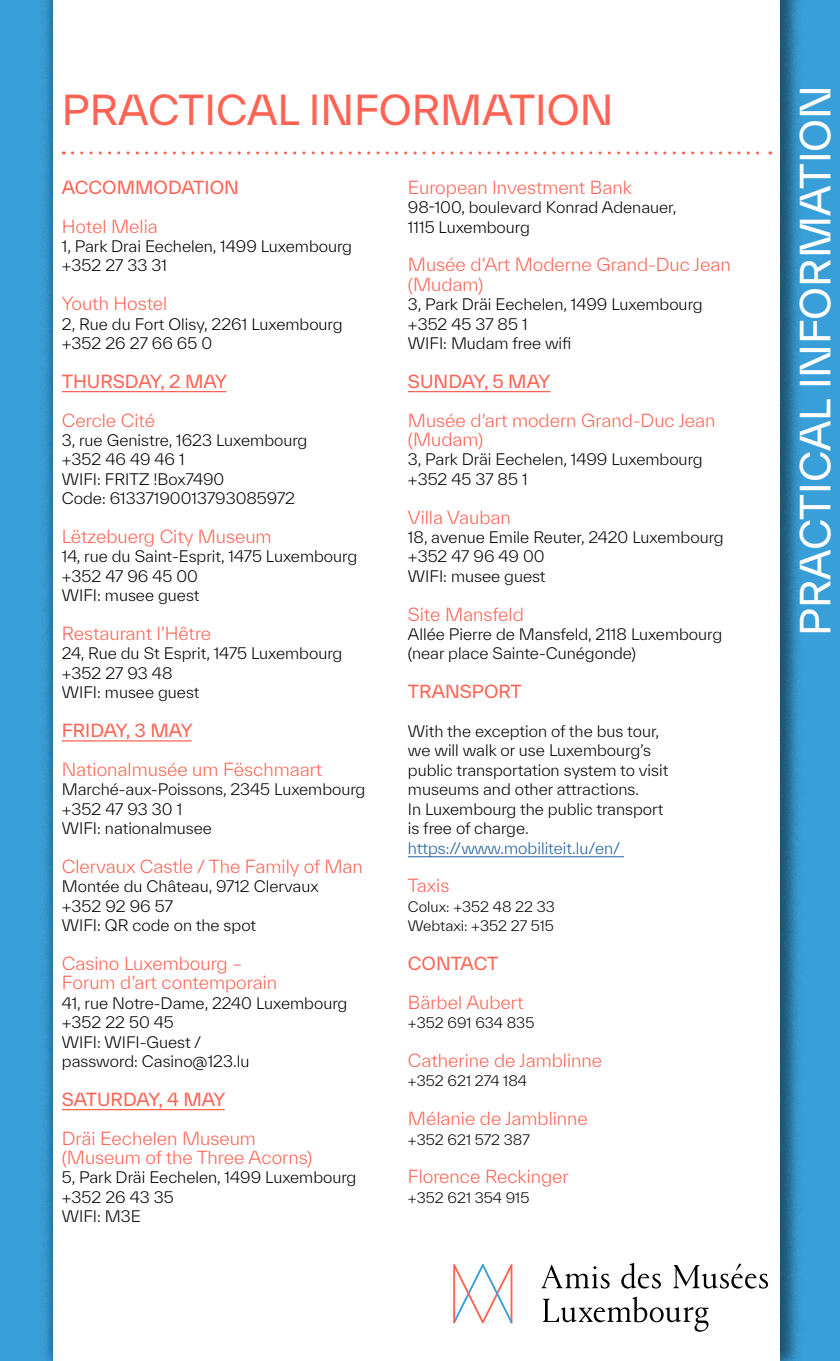
<style>
.page{position:relative;width:840px;height:1361px;background:#fff}
.page>*{position:absolute;margin:0;border:0;box-sizing:border-box;transform-origin:0 0}
.t1{font:40px "TWK Everett";color:#fff}
.t2{font:40px "TWK Everett";color:#ff6354}
.t3{font:300 17.6px/19.4px "TWK Everett";color:#ff6354}
.t4{font:17.6px "TWK Everett";color:#ff6354}
.t5{font:300 15.4px/19.4px "TWK Everett";color:#000}
.t6{font:300 15.4px "TWK Everett";color:#215e9e}
.t7{font:300 14px/19.4px "TWK Everett";color:#000}
</style>
<div class="page">
<div style="left:0;top:0;width:839px;height:1361px;background:#399fd9"></div>
<div style="left:40px;top:0;width:762px;height:1361px;background:#000;opacity:.49"></div>
<div style="left:53px;top:0;width:726px;height:1361px;background:#fff"></div>
<svg style="left:542px;top:1296px;width:166px;height:35px"></svg>
<svg style="left:541px;top:1263px;width:226px;height:25px"></svg>
<svg style="left:453px;top:1264px;width:59px;height:59px"></svg>
<hr style="left:62px;top:391px;width:164px;height:1px;background:#ff6354">
<hr style="left:62px;top:740px;width:130px;height:1px;background:#ff6354">
<hr style="left:62px;top:1109px;width:162px;height:1px;background:#ff6354">
<hr style="left:408px;top:391px;width:142px;height:1px;background:#ff6354">
<hr style="left:408px;top:856px;width:215px;height:1px;background:#215e9e">
<svg style="left:72px;top:151px;width:698px;height:3px"></svg>
<h1 class="t2" style="left:62px;top:83px;width:553px">PRACTICAL INFORMATION</h1>
<p class="t4" style="left:62px;top:175px;width:178px">ACCOMMODATION</p>
<p class="t3" style="left:62px;top:216px;width:97px">Hotel Melia</p>
<p class="t5" style="left:62px;top:236px;width:291px">1, Park Drai Eechelen, 1499 Luxembourg +352 27 33 31</p>
<p class="t3" style="left:62px;top:294px;width:107px">Youth Hostel</p>
<p class="t5" style="left:62px;top:314px;width:282px">2, Rue du Fort Olisy, 2261 Luxembourg +352 26 27 66 65 0</p>
<p class="t4" style="left:62px;top:369px;width:167px">THURSDAY, 2 MAY</p>
<p class="t3" style="left:62px;top:410px;width:95px">Cercle Cité</p>
<p class="t5" style="left:62px;top:430px;width:247px">3, rue Genistre, 1623 Luxembourg +352 46 49 46 1<br>WIFI: FRITZ !Box7490<br>Code: 61337190013793085972</p>
<p class="t3" style="left:62px;top:526px;width:211px">Lëtzebuerg City Museum</p>
<p class="t5" style="left:62px;top:547px;width:296px">14, rue du Saint-Esprit, 1475 Luxembourg +352 47 96 45 00<br>WIFI: musee guest</p>
<p class="t3" style="left:62px;top:623px;width:151px">Restaurant l’Hêtre</p>
<p class="t5" style="left:62px;top:644px;width:282px">24, Rue du St Esprit, 1475 Luxembourg +352 27 93 48<br>WIFI: musee guest</p>
<p class="t4" style="left:62px;top:718px;width:132px">FRIDAY, 3 MAY</p>
<p class="t3" style="left:62px;top:759px;width:262px">Nationalmusée um Fëschmaart</p>
<p class="t5" style="left:62px;top:779px;width:305px">Marché-aux-Poissons, 2345 Luxembourg +352 47 93 30 1<br>WIFI: nationalmusee</p>
<p class="t3" style="left:62px;top:856px;width:302px">Clervaux Castle / The Family of Man</p>
<p class="t5" style="left:62px;top:876px;width:258px">Montée du Château, 9712 Clervaux +352 92 96 57<br>WIFI: QR code on the spot</p>
<p class="t3" style="left:62px;top:953px;width:217px">Casino Luxembourg –<br>Forum d’art contemporain</p>
<p class="t5" style="left:62px;top:993px;width:287px">41, rue Notre-Dame, 2240 Luxembourg +352 22 50 45<br>WIFI: WIFI-Guest /<br>password: Casino@123.lu</p>
<p class="t4" style="left:62px;top:1087px;width:165px">SATURDAY, 4 MAY</p>
<p class="t3" style="left:62px;top:1128px;width:252px">Dräi Eechelen Museum (Museum of the Three Acorns)</p>
<p class="t5" style="left:62px;top:1167px;width:296px">5, Park Dräi Eechelen, 1499 Luxembourg +352 26 43 35<br>WIFI: M3E</p>
<p class="t3" style="left:408px;top:177px;width:225px">European Investment Bank</p>
<p class="t5" style="left:408px;top:197px;width:270px">98-100, boulevard Konrad Adenauer,<br>1115 Luxembourg</p>
<p class="t3" style="left:408px;top:255px;width:324px">Musée d’Art Moderne Grand-Duc Jean (Mudam)</p>
<p class="t5" style="left:408px;top:294px;width:296px">3, Park Dräi Eechelen, 1499 Luxembourg +352 45 37 85 1<br>WIFI: Mudam free wifi</p>
<p class="t4" style="left:408px;top:369px;width:144px">SUNDAY, 5 MAY</p>
<p class="t3" style="left:408px;top:410px;width:309px">Musée d’art modern Grand-Duc Jean (Mudam)</p>
<p class="t5" style="left:408px;top:450px;width:296px">3, Park Dräi Eechelen, 1499 Luxembourg +352 45 37 85 1</p>
<p class="t3" style="left:408px;top:507px;width:104px">Villa Vauban</p>
<p class="t5" style="left:408px;top:527px;width:317px">18, avenue Emile Reuter, 2420 Luxembourg +352 47 96 49 00<br>WIFI: musee guest</p>
<p class="t3" style="left:408px;top:604px;width:117px">Site Mansfeld</p>
<p class="t5" style="left:408px;top:624px;width:315px">Allée Pierre de Mansfeld, 2118 Luxembourg (near place Sainte-Cunégonde)</p>
<p class="t4" style="left:408px;top:679px;width:115px">TRANSPORT</p>
<p class="t5" style="left:408px;top:721px;width:262px">With the exception of the bus tour, we will walk or use Luxembourg’s public transportation system to visit museums and other attractions.<br>In Luxembourg the public transport is free of charge.</p>
<p class="t6" style="left:408px;top:837px;width:214px">https://www.mobiliteit.lu/en/</p>
<p class="t3" style="left:408px;top:876px;width:43px">Taxis</p>
<p class="t7" style="left:408px;top:896px;width:148px">Colux: +352 48 22 33<br>Webtaxi: +352 27 515</p>
<p class="t4" style="left:408px;top:951px;width:92px">CONTACT</p>
<p class="t3" style="left:408px;top:992px;width:117px">Bärbel Aubert</p>
<p class="t7" style="left:408px;top:1013px;width:128px">+352 691 634 835</p>
<p class="t3" style="left:408px;top:1050px;width:195px">Catherine de Jamblinne</p>
<p class="t7" style="left:408px;top:1071px;width:120px">+352 621 274 184</p>
<p class="t3" style="left:408px;top:1108px;width:181px">Mélanie de Jamblinne</p>
<p class="t7" style="left:408px;top:1129px;width:123px">+352 621 572 387</p>
<p class="t3" style="left:408px;top:1167px;width:162px">Florence Reckinger</p>
<p class="t7" style="left:408px;top:1187px;width:123px">+352 621 354 915</p>
<h1 class="t1" style="left:787px;top:636px;width:553px;rotate:-90deg">PRACTICAL INFORMATION</h1>
</div>
